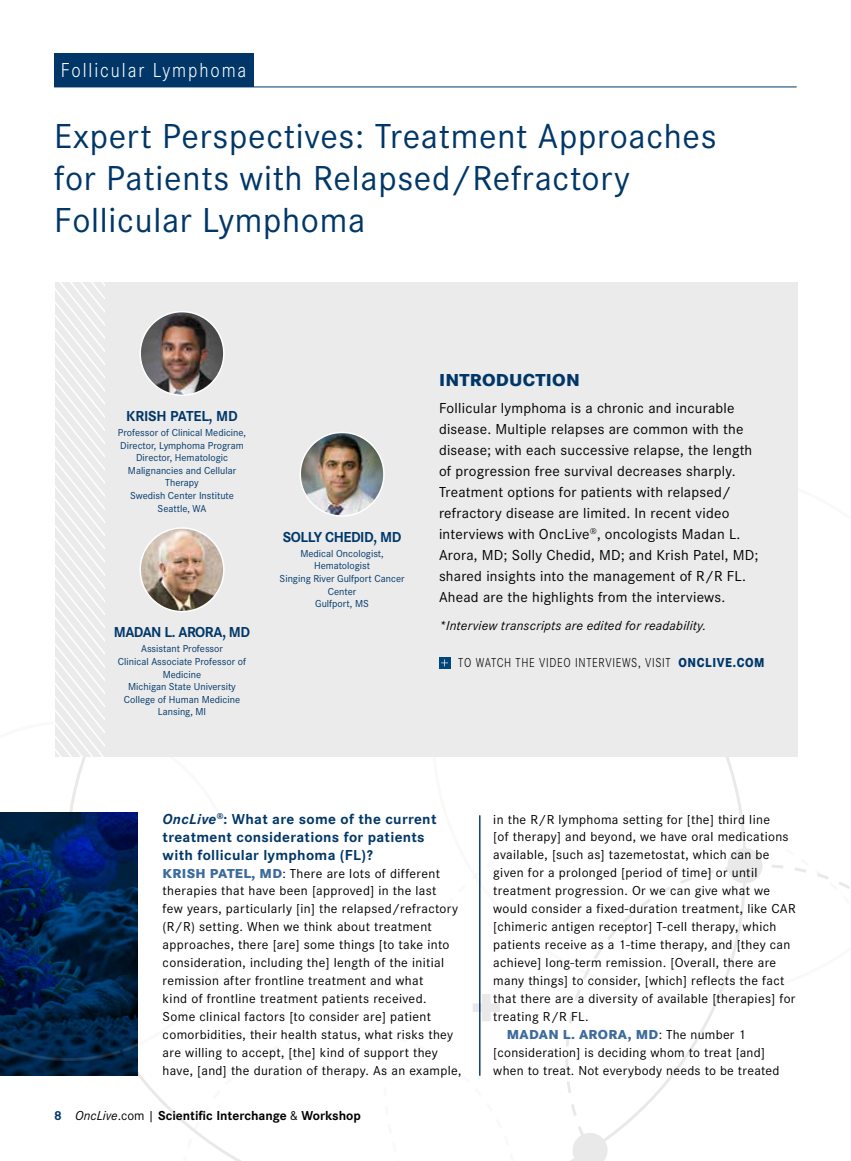
<style>
.page{position:relative;width:851px;height:1161px;background:#fff}
.page>*{position:absolute;margin:0;border:0;box-sizing:border-box;transform-origin:0 0}
.t1{font:36px/42px "Corporate S";letter-spacing:.02em;color:#003768}
.t2{font:300 21px "Corporate S";letter-spacing:.1em;color:#fff;scale:.9 1}
.t3{font:800 18px "Corporate S";letter-spacing:.015em;color:#003768}
.t4{font:15px/21px "Corporate S";letter-spacing:.015em;color:#000}
.t5{font:700 15px/18px "Corporate S";letter-spacing:.02em;color:#003768}
.t6{font:700 15px "Corporate S";letter-spacing:-.03em;color:#003768}
.t7{font:700 15px "Corporate S";letter-spacing:-.01em;color:#003768}
.t8{font:13.5px/18px "Corporate S";letter-spacing:.025em;color:#000}
.t9{font:italic 13.5px "Corporate S";letter-spacing:.015em;color:#000}
.t10{font:700 13.5px "Corporate S";color:#000}
.t11{font:300 13.5px "Corporate S";letter-spacing:.06em;color:#000;scale:.85 1}
.t12{font:800 13.5px "Corporate S";letter-spacing:.025em;color:#3c6b9c}
.t13{font:10.5px/12.6px "Corporate S";color:#003768;text-align:center}
.s1{font-weight:800;color:#003768}
.s2{font-style:italic}
.s3{font-weight:800;color:#3c6b9c}
.s4{color:#003768}
.s5{font-weight:400;font-style:italic}
.s6{font-weight:400}
.s7{font-weight:400;color:#000}
</style>
<div class="page">
<hr style="left:54px;top:87px;width:742px;height:1px;background:#003768">
<div style="left:54px;top:53px;width:199px;height:34px;background:#003768"></div>
<svg style="left:178px;top:1030px;width:303px;height:131px"></svg>
<div style="left:727px;top:848px;width:35px;height:35px;background:#e9e9e9;border-radius:50%"></div>
<svg style="left:565px;top:864px;width:285px;height:297px"></svg>
<svg style="left:473px;top:994px;width:27px;height:27px"></svg>
<img style="left:0;top:812px;width:138px;height:264px">
<div style="left:55px;top:282px;width:742px;height:475px;background:#ebebec"></div>
<img style="left:142px;top:313px;width:81px;height:80px">
<div style="left:139px;top:311px;width:85px;height:85px;border:2px solid #fff;border-radius:50%"></div>
<img style="left:140px;top:528px;width:84px;height:84px;border-radius:42px">
<div style="left:139px;top:527px;width:85px;height:85px;border:2px solid #fff;border-radius:50%"></div>
<img style="left:302px;top:433px;width:82px;height:81px">
<div style="left:299px;top:432px;width:85px;height:85px;border:2px solid #fff;border-radius:50%"></div>
<svg style="left:54px;top:282px;width:70px;height:771px"></svg>
<div style="left:439px;top:657px;width:11px;height:11px;background:#00467d"></div>
<svg style="left:441px;top:659px;width:7px;height:7px"></svg>
<hr style="left:479px;top:815px;width:1px;height:261px;background:#003768">
<h2 class="t2" style="left:61px;top:58px;width:208px">Follicular Lymphoma</h2>
<h1 class="t1" style="left:54px;top:116px;width:663px">Expert Perspectives: Treatment Approaches for Patients with Relapsed/Refractory<br>Follicular Lymphoma</h1>
<p class="t7" style="left:126px;top:407px;width:113px">KRISH PATEL, MD</p>
<p class="t13" style="left:118px;top:426px;width:130px">Professor of Clinical Medicine,<br>Director, Lymphoma Program<br>Director, Hematologic<br>Malignancies and Cellular<br>Therapy<br>Swedish Center Institute<br>Seattle, WA</p>
<p class="t6" style="left:114px;top:624px;width:138px">MADAN L. ARORA, MD</p>
<p class="t13" style="left:118px;top:643px;width:130px">Assistant Professor<br>Clinical Associate Professor of<br>Medicine<br>Michigan State University<br>College of Human Medicine<br>Lansing, MI</p>
<p class="t6" style="left:283px;top:528px;width:120px">SOLLY CHEDID, MD</p>
<p class="t13" style="left:279px;top:547px;width:126px">Medical Oncologist,<br>Hematologist<br>Singing River Gulfport Cancer<br>Center<br>Gulfport, MS</p>
<h3 class="t3" style="left:439px;top:369px;width:142px">INTRODUCTION</h3>
<p class="t4" style="left:439px;top:398px;width:321px">Follicular lymphoma is a chronic and incurable disease. Multiple relapses are common with the disease; with each successive relapse, the length of progression free survival decreases sharply.<br>Treatment options for patients with relapsed/ refractory disease are limited. In recent video interviews with OncLive<sup>®</sup>, oncologists Madan L.<br>Arora, MD; Solly Chedid, MD; and Krish Patel, MD; shared insights into the management of R/R FL.<br>Ahead are the highlights from the interviews.</p>
<p class="t9" style="left:439px;top:618px;width:269px">*Interview transcripts are edited for readability.</p>
<p class="t11" style="left:458px;top:655px;width:362px">TO WATCH THE VIDEO INTERVIEWS, VISIT <span class="s1">ONCLIVE.COM</span></p>
<p class="t5" style="left:163px;top:810px;width:275px"><span class="s2">OncLive</span><sup>®</sup>: What are some of the current treatment considerations for patients with follicular lymphoma (FL)?</p>
<p class="t8" style="left:163px;top:864px;width:300px"><span class="s3">KRISH PATEL, MD</span>: There are lots of different therapies that have been [approved] in the last<br>few years, particularly [in] the relapsed/refractory (R/R) setting. When we think about treatment approaches, there [are] some things [to take into consideration, including the] length of the initial remission after frontline treatment and what<br>kind of frontline treatment patients received.<br>Some clinical factors [to consider are] patient comorbidities, their health status, what risks they are willing to accept, [the] kind of support they have, [and] the duration of therapy. As an example,</p>
<p class="t10" style="left:54px;top:1107px;width:308px"><span class="s4">8</span> <span class="s5">OncLive</span><span class="s6">.com |</span> Scientific Interchange <span class="s6">&amp;</span> Workshop</p>
<p class="t8" style="left:493px;top:810px;width:278px">in the R/R lymphoma setting for [the] third line</p>
<p class="t8" style="left:493px;top:828px;width:297px">[of therapy] and beyond, we have oral medications</p>
<p class="t8" style="left:493px;top:846px;width:278px">available, [such as] tazemetostat, which can be</p>
<p class="t8" style="left:493px;top:864px;width:265px">given for a prolonged [period of time] or until</p>
<p class="t8" style="left:493px;top:882px;width:278px">treatment progression. Or we can give what we</p>
<p class="t8" style="left:493px;top:900px;width:304px">would consider a fixed-duration treatment, like CAR</p>
<p class="t8" style="left:493px;top:918px;width:284px">[chimeric antigen receptor] T-cell therapy, which</p>
<p class="t8" style="left:493px;top:936px;width:298px">patients receive as a 1-time therapy, and [they can</p>
<p class="t8" style="left:493px;top:954px;width:284px">achieve] long-term remission. [Overall, there are</p>
<p class="t8" style="left:493px;top:972px;width:293px">many things] to consider, [which] reflects the fact</p>
<p class="t8" style="left:493px;top:990px;width:303px">that there are a diversity of available [therapies] for</p>
<p class="t8" style="left:493px;top:1008px;width:97px">treating R/R FL.</p>
<p class="t12" style="left:507px;top:1027px;width:240px">MADAN L. ARORA, MD<span class="s7">: The number 1</span></p>
<p class="t8" style="left:493px;top:1044px;width:273px">[consideration] is deciding whom to treat [and]</p>
<p class="t8" style="left:493px;top:1062px;width:288px">when to treat. Not everybody needs to be treated</p>
</div>
